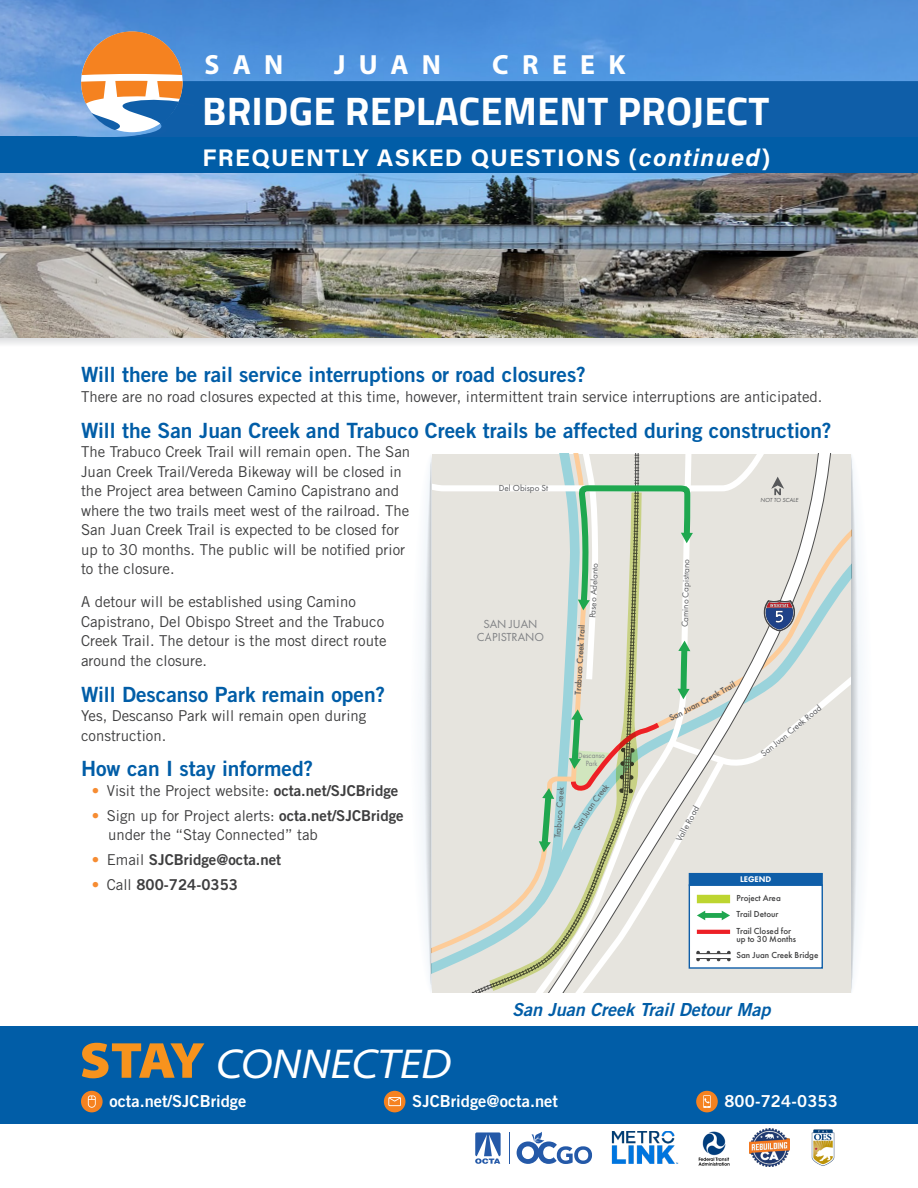
<style>
.page{position:relative;width:918px;height:1188px;background:#fff}
.page>*{position:absolute;margin:0;border:0;box-sizing:border-box;transform-origin:0 0}
.t1{font:italic 42px "Myriad Variable Concept";color:#fff}
.t2{font:700 39.9px "Titillium Web";letter-spacing:.005em;color:#fff}
.t3{font:700 27.75px "Myriad Pro";letter-spacing:.48em;color:#fff}
.t4{font:24px "Acumin Variable Concept";letter-spacing:.055em;color:#fff}
.Bold_question{font:21px "Trade Gothic LT Std Bd 2";color:#015da7}
.Bold_question-2{font:18px "Trade Gothic LT Std Bd 2 Obl";color:#015da7}
.Bold_question-3{font:16.5px "Trade Gothic LT Std Bd 2";color:#fff}
.Answer{font:15px/19.5px "Trade Gothic LT Std";color:#3e3e3f}
.t5{font:15px "Trade Gothic LT Std Bd 2";color:#3e3e3f}
.t6{font:12.15px/13.4px "Futura PT";color:#808285;text-align:center}
.t7{font:9px "Futura PT";color:#57585a}
.t8{font:500 9px/16.4px "Futura PT";color:#3e3e3f}
.t9{font:500 9px "Futura PT";color:#57585a}
.t10{font:800 8.4px "Futura PT";color:#fff}
.t11{font:7.8px/7.2px "Futura PT";color:#808285;text-align:center;scale:.9 1}
.t12{font:italic 6px "Futura PT";color:#57585a}
.s1{color:#f68c32}
.s2{font-family:"Trade Gothic LT Std Bd 2"}
.s3{font-family:"Trade Gothic LT Std";color:#f68c32}
.s4{font-family:"Trade Gothic LT Std"}
.s5{font-style:normal;font-size:51px;color:#f7931d}
</style>
<div class="page">
<div style="left:0;top:1026px;width:918px;height:97px;background:#015da7"></div>
<div style="left:81px;top:1091px;width:22px;height:21px;background:#f58220;border-radius:50%"></div>
<svg style="left:88px;top:1095px;width:8px;height:13px"></svg>
<div style="left:384px;top:1091px;width:21px;height:21px;background:#f58220;border-radius:50%"></div>
<svg style="left:388px;top:1097px;width:13px;height:9px"></svg>
<div style="left:696px;top:1091px;width:22px;height:21px;background:#f58220;border-radius:50%"></div>
<svg style="left:703px;top:1095px;width:8px;height:13px"></svg>
<img style="left:0;top:0;width:918px;height:344px">
<div style="left:195px;top:81px;width:723px;height:56px;background:#0f5ea8"></div>
<div style="left:81px;top:32px;width:102px;height:100px;background:#fff;border-radius:50%"></div>
<svg style="left:82px;top:31px;width:100px;height:44px;background:#cf8851"></svg>
<svg style="left:75px;top:81px;width:120px;height:56px"></svg>
<div style="left:0;top:137px;width:918px;height:36px;background:#015da7"></div>
<div style="left:0;top:136px;width:76px;height:11px;background:#015da7"></div>
<svg style="left:475px;top:1132px;width:26px;height:32px"></svg>
<hr style="left:509px;top:1132px;width:1px;height:32px;background:#2459a8">
<svg style="left:517px;top:1132px;width:75px;height:32px"></svg>
<img style="left:611px;top:1132px;width:67px;height:32px">
<img style="left:698px;top:1132px;width:32px;height:33px">
<img style="left:811px;top:1129px;width:24px;height:37px">
<img style="left:750px;top:1129px;width:39px;height:38px">
<svg style="left:422px;top:454px;width:439px;height:539px;background:#dee0d9"></svg>
<p class="t3" style="left:204px;top:46px;width:81px">SAN</p>
<p class="t3" style="left:334px;top:46px;width:108px">JUAN</p>
<p class="t3" style="left:492px;top:46px;width:135px">CREEK</p>
<p class="t2" style="left:202px;top:80px;width:569px">BRIDGE REPLACEMENT PROJECT</p>
<p class="t4" style="left:202px;top:141px;width:569px">FREQUENTLY ASKED QUESTIONS (continued)</p>
<p class="Bold_question" style="left:81px;top:362px;width:506px">Will there be rail service interruptions or road closures?</p>
<p class="Answer" style="left:81px;top:387px;width:743px">There are no road closures expected at this time, however, intermittent train service interruptions are anticipated.</p>
<p class="Bold_question" style="left:81px;top:417px;width:752px">Will the San Juan Creek and Trabuco Creek trails be affected during construction?</p>
<p class="Answer" style="left:81px;top:442px;width:331px">The Trabuco Creek Trail will remain open. The San Juan Creek Trail/Vereda Bikeway will be closed in the Project area between Camino Capistrano and where the two trails meet west of the railroad. The San Juan Creek Trail is expected to be closed for up to 30 months. The public will be notified prior to the closure.</p>
<p class="Answer" style="left:81px;top:592px;width:307px">A detour will be established using Camino Capistrano, Del Obispo Street and the Trabuco Creek Trail. The detour is the most direct route around the closure.</p>
<p class="Bold_question" style="left:81px;top:681px;width:306px">Will Descanso Park remain open?</p>
<p class="Answer" style="left:81px;top:706px;width:287px">Yes, Descanso Park will remain open during construction.</p>
<p class="Bold_question" style="left:81px;top:756px;width:234px">How can I stay informed?</p>
<p class="Answer" style="left:92px;top:781px;width:308px"><span class="s1">•</span> Visit the Project website: <span class="s2">octa.net/SJCBridge</span></p>
<p class="Answer" style="left:108px;top:806px;width:297px;text-indent:-16px"><span class="s1">•</span> Sign up for Project alerts: <span class="s2">octa.net/SJCBridge </span>under the “Stay Connected” tab</p>
<p class="t5" style="left:92px;top:851px;width:191px"><span class="s3">•</span> <span class="s4">Email</span> SJCBridge@octa.net</p>
<p class="t5" style="left:92px;top:875px;width:148px"><span class="s3">•</span> <span class="s4">Call</span> 800-724-0353</p>
<p class="t7" style="left:499px;top:483px;width:51px">Del Obispo St</p>
<p class="t12" style="left:761px;top:496px;width:39px">NOT TO SCALE</p>
<p class="t7" style="left:680px;top:627px;width:70px;rotate:-89deg">Camino Capistrano</p>
<p class="t7" style="left:587px;top:618px;width:46px;rotate:-87deg">Paseo Adela</p>
<p class="t6" style="left:477px;top:617px;width:69px">SAN JUAN<br>CAPISTRANO</p>
<p class="t9" style="left:573px;top:695px;width:71px;rotate:-87deg">Trabuco Creek Trail</p>
<p class="t9" style="left:713px;top:690px;width:19px;rotate:-30deg">k Tra</p>
<p class="t9" style="left:667px;top:714px;width:42px;rotate:-27deg">San Juan C</p>
<p class="t7" style="left:780px;top:733px;width:50px;rotate:-40deg">n Creek Road</p>
<p class="t7" style="left:759px;top:751px;width:29px;rotate:-39deg">San Jua</p>
<p class="t11" style="left:578px;top:752px;width:31px">Descanso<br>Park</p>
<p class="t7" style="left:552px;top:838px;width:53px;rotate:-86deg">Trabuco Creek</p>
<p class="t7" style="left:683px;top:821px;width:20px;rotate:-61deg">Road</p>
<p class="t7" style="left:676px;top:834px;width:14px;rotate:-62deg">alle</p>
<p class="t10" style="left:740px;top:874px;width:33px">LEGEND</p>
<p class="t8" style="left:736px;top:890px;width:56px">Project Area<br>Trail Detour<br>Trail Closed for</p>
<p class="t8" style="left:736px;top:931px;width:83px">up to 30 Months<br>San Juan Creek Bridge</p>
<p class="Bold_question-2" style="left:512px;top:999px;width:260px">San Juan Creek Trail Detour Map</p>
<p class="t1" style="left:80px;top:1039px;width:373px"><span class="s5">STAY</span> CONNECTED</p>
<p class="Bold_question-3" style="left:109px;top:1091px;width:139px">octa.net/SJCBridge</p>
<p class="Bold_question-3" style="left:412px;top:1091px;width:147px">SJCBridge@octa.net</p>
<p class="Bold_question-3" style="left:724px;top:1091px;width:115px">800-724-0353</p>
</div>
